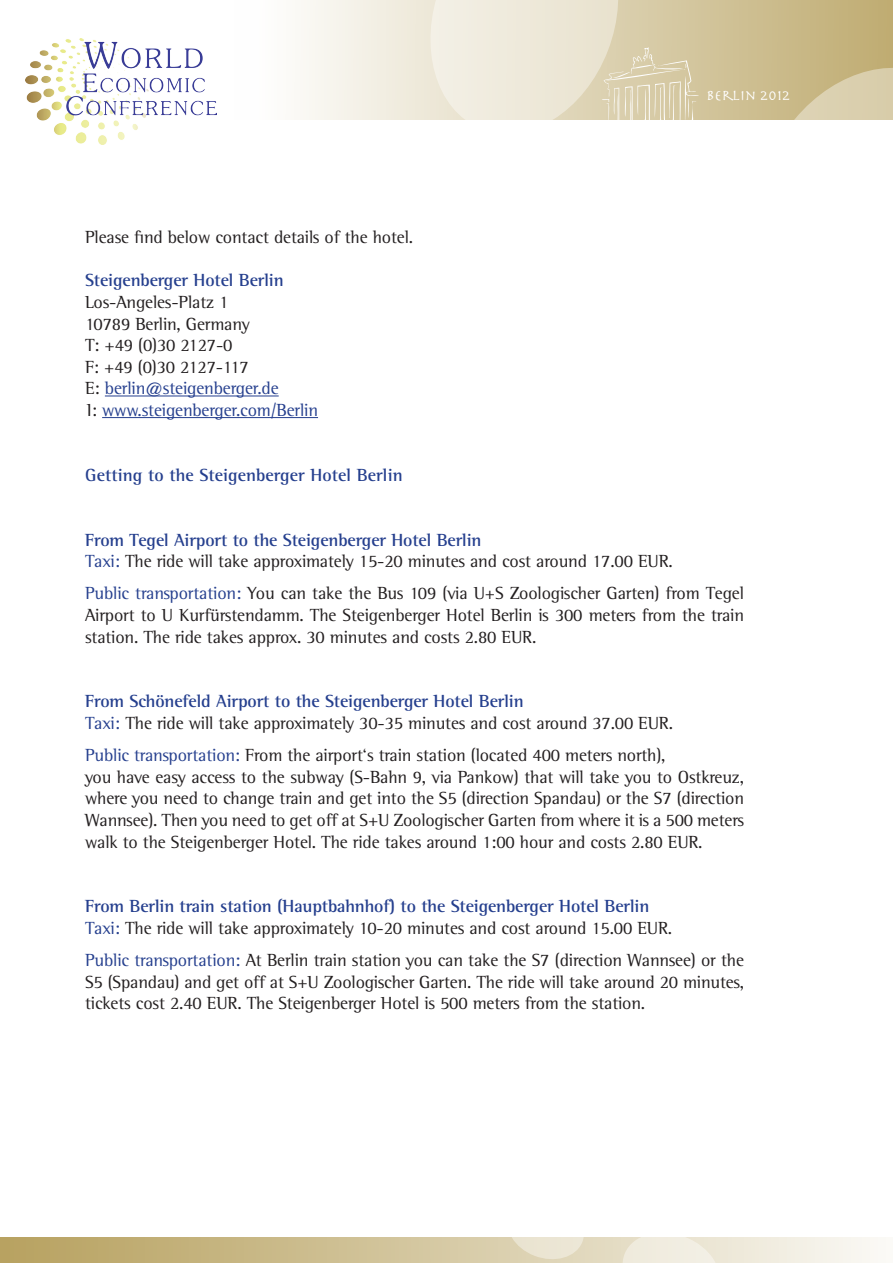
<style>
.page{position:relative;width:893px;height:1263px;background:#fff}
.page>*{position:absolute;margin:0;border:0;box-sizing:border-box;transform-origin:0 0}
.t1{font:18px/21.6px "Rotis Semi Serif";letter-spacing:-.01em;color:#231f20}
.t2{font:700 18px/21.6px "Rotis Semi Serif";letter-spacing:-.01em;color:#253f8e}
.t3{font:15px "Herculanum";color:#fff}
.s1{color:#253f8e}
.s2{font-weight:700;color:#253f8e}
.s3{font-weight:400}
.s4{font-weight:400;color:#231f20}
</style>
<div class="page">
<svg style="left:0;top:1237px;width:878px;height:26px;background:#d2c49b"></svg>
<svg style="left:844px;top:1237px;width:34px;height:15px"></svg>
<svg style="left:617px;top:1237px;width:108px;height:26px;background:#eee9db"></svg>
<svg style="left:503px;top:1237px;width:85px;height:26px;background:#e4ddc5"></svg>
<svg style="left:231px;top:0;width:662px;height:419px"></svg>
<img style="left:26px;top:38px;width:191px;height:107px">
<hr style="left:105px;top:396px;width:174px;height:1px;background:#253f8e">
<hr style="left:102px;top:417px;width:216px;height:1px;background:#253f8e">
<p class="t1" style="left:85px;top:226px;width:330px">Please find below contact details of the hotel.</p>
<p class="t2" style="left:85px;top:269px;width:200px">Steigenberger Hotel Berlin</p>
<p class="t1" style="left:85px;top:291px;width:234px">Los-Angeles-Platz 1<br>10789 Berlin, Germany<br>T: +49 (0)30 2127-0<br>F: +49 (0)30 2127-117<br>E: <span class="s1">berlin@steigenberger.de<br></span>I: <span class="s1">www.steigenberger.com/Berlin</span></p>
<p class="t2" style="left:85px;top:464px;width:319px">Getting to the Steigenberger Hotel Berlin</p>
<p class="t3" style="left:706px;top:86px;width:85px">BERLIN 2012</p>
<p class="t1" style="left:85px;top:529px;width:589px"><span class="s2">From Tegel Airport to the Steigenberger Hotel Berlin<br></span><span class="s1">Taxi:</span> The ride will take approximately 15-20 minutes and cost around 17.00 EUR.</p>
<p class="t1" style="left:85px;top:582px;width:661px;text-align:justify"><span class="s1">Public transportation:</span> You can take the Bus 109 (via U+S Zoologischer Garten) from Tegel Airport to U Kurfürstendamm. The Steigenberger Hotel Berlin is 300 meters from the train station. The ride takes approx. 30 minutes and costs 2.80 EUR.</p>
<p class="t1" style="left:85px;top:690px;width:590px"><span class="s2">From Schönefeld Airport to the Steigenberger Hotel Berlin<br></span><span class="s1">Taxi:</span> The ride will take approximately 30-35 minutes and cost around 37.00 EUR.</p>
<p class="t1" style="left:85px;top:744px;width:661px"><span class="s1">Public transportation:</span> From the airport‘s train station (located 400 meters north),<br>you have easy access to the subway (S-Bahn 9, via Pankow) that will take you to Ostkreuz, where you need to change train and get into the S5 (direction Spandau) or the S7 (direction Wannsee). Then you need to get off at S+U Zoologischer Garten from where it is a 500 meters walk to the Steigenberger Hotel. The ride takes around 1:00 hour and costs 2.80 EUR.</p>
<p class="t2" style="left:85px;top:895px;width:589px">From Berlin train station (Hauptbahnhof) to the Steigenberger Hotel Berlin<br><span class="s3">Taxi:</span> <span class="s4">The ride will take approximately 10-20 minutes and cost around 15.00 EUR.</span></p>
<p class="t1" style="left:85px;top:949px;width:661px;text-align:justify"><span class="s1">Public transportation:</span> At Berlin train station you can take the S7 (direction Wannsee) or the S5 (Spandau) and get off at S+U Zoologischer Garten. The ride will take around 20 minutes, tickets cost 2.40 EUR. The Steigenberger Hotel is 500 meters from the station.</p>
</div>
